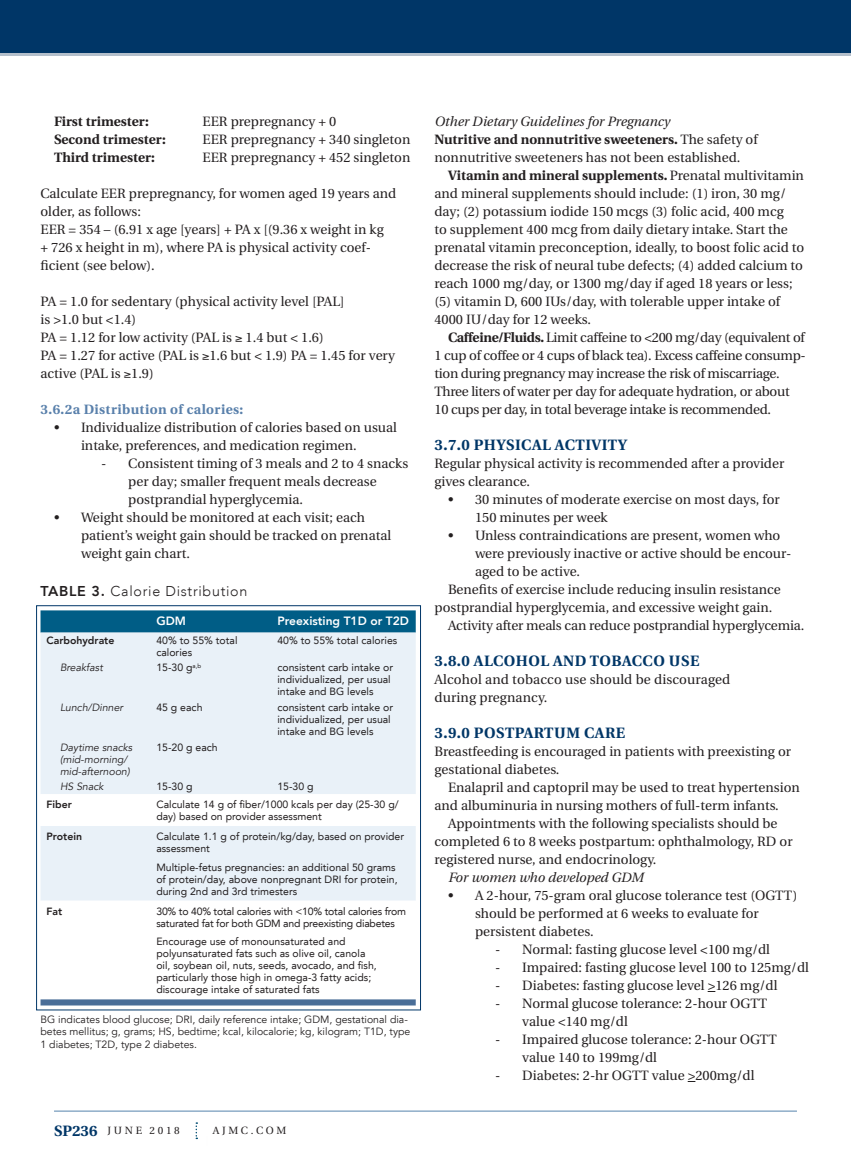
<style>
.page{position:relative;width:851px;height:1161px;background:#fff}
.page>*{position:absolute;margin:0;border:0;box-sizing:border-box;transform-origin:0 0}
.Subhead{font:700 15px "Heuristica";letter-spacing:.03em;color:#003667}
.Subhead_3{font:300 14.25px "Avenir";letter-spacing:.05em;color:#231f20}
.Indent{font:13.5px/18px "Heuristica";color:#231f20}
.Indent-2{font:13.5px/18px "Heuristica";letter-spacing:-.02em;color:#231f20}
.Indent-3{font:italic 13.5px "Heuristica";color:#231f20}
.Indent-4{font:700 13.5px "Heuristica";color:#231f20}
.Subhead_3-2{font:700 13.5px "Heuristica";letter-spacing:.03em;color:#5980ab}
.t1{font:800 12px "Avenir";color:#fff}
.t2{font:10.5px/12px "Avenir";color:#231f20}
.t3{font:10.5px/12.6px "Avenir";color:#231f20}
.t4{font:10.5px/12px "Avenir";letter-spacing:-.02em;color:#231f20}
.t5{font:italic 10.5px/12px "Avenir";color:#231f20}
.t6{font:800 10.5px "Avenir";color:#231f20}
.t7{font:10.5px "Heuristica";letter-spacing:.25em;color:#231f20}
.s1{font-weight:800}
.s2{font-weight:700;font-size:15px;color:#003667}
.s3{font-weight:700}
</style>
<div class="page">
<svg style="left:195px;top:1122px;width:2px;height:17px"></svg>
<div style="left:36px;top:605px;width:385px;height:405px;background:#fff;border:1px solid #003667"></div>
<svg style="left:40px;top:610px;width:376px;height:23px;background:#0b648b"></svg>
<div style="left:40px;top:633px;width:376px;height:161px;background:#e9f1f8"></div>
<div style="left:40px;top:826px;width:376px;height:75px;background:#e9f1f8"></div>
<svg style="left:40px;top:999px;width:376px;height:7px;background:#6180a5"></svg>
<div style="left:0;top:0;width:850px;height:54px;background:#003667"></div>
<hr style="left:0;top:53px;width:850px;height:3px;background:#b4bfcb">
<p class="Indent-4" style="left:54px;top:111px;width:96px">First trimester:</p>
<p class="Indent" style="left:202px;top:113px;width:135px">EER prepregnancy + 0</p>
<p class="Indent-4" style="left:54px;top:129px;width:113px">Second trimester:</p>
<p class="Indent" style="left:202px;top:131px;width:209px">EER prepregnancy + 340 singleton</p>
<p class="Indent-4" style="left:54px;top:147px;width:103px">Third trimester:</p>
<p class="Indent" style="left:202px;top:149px;width:209px">EER prepregnancy + 452 singleton</p>
<p class="Indent" style="left:40px;top:185px;width:357px">Calculate EER prepregnancy, for women aged 19 years and older, as follows:</p>
<p class="Indent" style="left:40px;top:221px;width:345px">EER = 354 – (6.91 x age [years] + PA x [(9.36 x weight in kg + 726 x height in m), where PA is physical activity coef&shy;ficient (see below).</p>
<p class="Indent" style="left:40px;top:293px;width:305px">PA = 1.0 for sedentary (physical activity level [PAL] is &gt;1.0 but &lt;1.4)</p>
<p class="Indent" style="left:40px;top:329px;width:285px">PA = 1.12 for low activity (PAL is ≥ 1.4 but &lt; 1.6)</p>
<p class="Indent" style="left:40px;top:347px;width:356px">PA = 1.27 for active (PAL is ≥1.6 but &lt; 1.9) PA = 1.45 for very active (PAL is ≥1.9)</p>
<p class="Subhead_3-2" style="left:40px;top:399px;width:204px">3.6.2a Distribution of calories:</p>
<p class="Indent" style="left:81px;top:419px;width:317px;text-indent:-27px">• Individualize distribution of calories based on usual intake, preferences, and medication regimen.</p>
<p class="Indent" style="left:128px;top:455px;width:281px;text-indent:-27px">- Consistent timing of 3 meals and 2 to 4 snacks per day; smaller frequent meals decrease postprandial hyperglycemia.</p>
<p class="Indent" style="left:81px;top:509px;width:311px;text-indent:-27px">• Weight should be monitored at each visit; each patient’s weight gain should be tracked on prenatal weight gain chart.</p>
<p class="Subhead_3" style="left:40px;top:582px;width:208px"><span class="s1">TABLE 3.</span> Calorie Distribution</p>
<p class="t1" style="left:156px;top:614px;width:31px">GDM</p>
<p class="t1" style="left:277px;top:614px;width:133px">Preexisting T1D or T2D</p>
<p class="t6" style="left:46px;top:634px;width:69px">Carbohydrate</p>
<p class="t2" style="left:156px;top:635px;width:83px">40% to 55% total calories</p>
<p class="t2" style="left:277px;top:635px;width:121px">40% to 55% total calories</p>
<p class="t5" style="left:60px;top:662px;width:44px">Breakfast</p>
<p class="t2" style="left:156px;top:662px;width:46px">15-30 g<sup>a,b</sup></p>
<p class="t2" style="left:277px;top:662px;width:117px">consistent carb intake or individualized, per usual intake and BG levels</p>
<p class="t5" style="left:60px;top:702px;width:65px">Lunch/Dinner</p>
<p class="t2" style="left:156px;top:701px;width:48px">45 g each</p>
<p class="t2" style="left:277px;top:701px;width:117px">consistent carb intake or individualized, per usual intake and BG levels</p>
<p class="t5" style="left:60px;top:741px;width:74px">Daytime snacks (mid-morning/ mid-afternoon)</p>
<p class="t2" style="left:156px;top:741px;width:63px">15-20 g each</p>
<p class="t5" style="left:60px;top:781px;width:45px">HS Snack</p>
<p class="t2" style="left:156px;top:781px;width:38px">15-30 g</p>
<p class="t2" style="left:277px;top:781px;width:38px">15-30 g</p>
<p class="t6" style="left:46px;top:798px;width:27px">Fiber</p>
<p class="t2" style="left:156px;top:798px;width:244px">Calculate 14 g of fiber/1000 kcals per day (25-30 g/ day) based on provider assessment</p>
<p class="t6" style="left:46px;top:830px;width:37px">Protein</p>
<p class="t2" style="left:156px;top:830px;width:249px">Calculate 1.1 g of protein/kg/day, based on provider assessment</p>
<p class="t2" style="left:156px;top:861px;width:243px">Multiple-fetus pregnancies: an additional 50 grams of protein/day, above nonpregnant DRI for protein, during 2nd and 3rd trimesters</p>
<p class="t6" style="left:46px;top:905px;width:17px">Fat</p>
<p class="t4" style="left:156px;top:905px;width:251px">30% to 40% total calories with &lt;10% total calories from saturated fat for both GDM and preexisting diabetes</p>
<p class="t2" style="left:156px;top:936px;width:222px">Encourage use of monounsaturated and polyunsaturated fats such as olive oil, canola oil, soybean oil, nuts, seeds, avocado, and fish, particularly those high in omega-3 fatty acids; discourage intake of saturated fats</p>
<p class="t3" style="left:40px;top:1013px;width:371px">BG indicates blood glucose; DRI, daily reference intake; GDM, gestational dia&shy;betes mellitus; g, grams; HS, bedtime; kcal, kilocalorie; kg, kilogram; T1D, type<br>1 diabetes; T2D, type 2 diabetes.</p>
<p class="t7" style="left:54px;top:1122px;width:127px"><span class="s2">SP236</span> JUNE 2018</p>
<p class="t7" style="left:213px;top:1122px;width:75px">AJMC.COM</p>
<p class="Indent-3" style="left:434px;top:111px;width:237px">Other Dietary Guidelines for Pregnancy</p>
<p class="Indent" style="left:434px;top:131px;width:325px"><span class="s3">Nutritive and nonnutritive sweeteners.</span> The safety of nonnutritive sweeteners has not been established.</p>
<p class="Indent" style="left:434px;top:167px;width:371px;text-indent:14px"><span class="s3">Vitamin and mineral supplements.</span> Prenatal multivitamin and mineral supplements should include: (1) iron, 30 mg/ day; (2) potassium iodide 150 mcgs (3) folic acid, 400 mcg<br>to supplement 400 mcg from daily dietary intake. Start the prenatal vitamin preconception, ideally, to boost folic acid to decrease the risk of neural tube defects; (4) added calcium to reach 1000 mg/day, or 1300 mg/day if aged 18 years or less; (5) vitamin D, 600 IUs/day, with tolerable upper intake of 4000 IU/day for 12 weeks.</p>
<p class="Indent-2" style="left:434px;top:329px;width:373px;text-indent:14px"><span class="s3">Caffeine/Fluids.</span> Limit caffeine to &lt;200 mg/day (equivalent of 1 cup of coffee or 4 cups of black tea). Excess caffeine consump&shy;tion during pregnancy may increase the risk of miscarriage.<br>Three liters of water per day for adequate hydration, or about 10 cups per day, in total beverage intake is recommended.</p>
<p class="Subhead" style="left:434px;top:433px;width:194px">3.7.0 PHYSICAL ACTIVITY</p>
<p class="Indent" style="left:434px;top:455px;width:351px">Regular physical activity is recommended after a provider gives clearance.</p>
<p class="Indent" style="left:475px;top:491px;width:306px;text-indent:-27px">• 30 minutes of moderate exercise on most days, for<br>150 minutes per week</p>
<p class="Indent" style="left:475px;top:527px;width:318px;text-indent:-27px">• Unless contraindications are present, women who were previously inactive or active should be encour&shy;aged to be active.</p>
<p class="Indent" style="left:434px;top:581px;width:348px;text-indent:14px">Benefits of exercise include reducing insulin resistance postprandial hyperglycemia, and excessive weight gain.</p>
<p class="Indent" style="left:448px;top:617px;width:358px">Activity after meals can reduce postprandial hyperglycemia.</p>
<p class="Subhead" style="left:434px;top:649px;width:266px">3.8.0 ALCOHOL AND TOBACCO USE</p>
<p class="Indent" style="left:434px;top:671px;width:297px">Alcohol and tobacco use should be discouraged during pregnancy.</p>
<p class="Subhead" style="left:434px;top:721px;width:192px">3.9.0 POSTPARTUM CARE</p>
<p class="Indent" style="left:434px;top:743px;width:358px">Breastfeeding is encouraged in patients with preexisting or gestational diabetes.</p>
<p class="Indent" style="left:434px;top:779px;width:367px;text-indent:14px">Enalapril and captopril may be used to treat hypertension and albuminuria in nursing mothers of full-term infants.</p>
<p class="Indent" style="left:434px;top:815px;width:359px;text-indent:14px">Appointments with the following specialists should be completed 6 to 8 weeks postpartum: ophthalmology, RD or registered nurse, and endocrinology.</p>
<p class="Indent-3" style="left:448px;top:867px;width:197px">For women who developed GDM</p>
<p class="Indent" style="left:475px;top:887px;width:324px;text-indent:-27px">• A 2-hour, 75-gram oral glucose tolerance test (OGTT) should be performed at 6 weeks to evaluate for persistent diabetes.</p>
<p class="Indent" style="left:495px;top:941px;width:276px">- Normal: fasting glucose level &lt;100 mg/dl</p>
<p class="Indent" style="left:495px;top:959px;width:315px">- Impaired: fasting glucose level 100 to 125mg/dl</p>
<p class="Indent" style="left:495px;top:977px;width:283px">- Diabetes: fasting glucose level &gt;126 mg/dl</p>
<p class="Indent" style="left:522px;top:995px;width:246px;text-indent:-27px">- Normal glucose tolerance: 2-hour OGTT value &lt;140 mg/dl</p>
<p class="Indent" style="left:522px;top:1031px;width:256px;text-indent:-27px">- Impaired glucose tolerance: 2-hour OGTT value 140 to 199mg/dl</p>
<p class="Indent" style="left:495px;top:1067px;width:261px">- Diabetes: 2-hr OGTT value &gt;200mg/dl</p>
</div>
